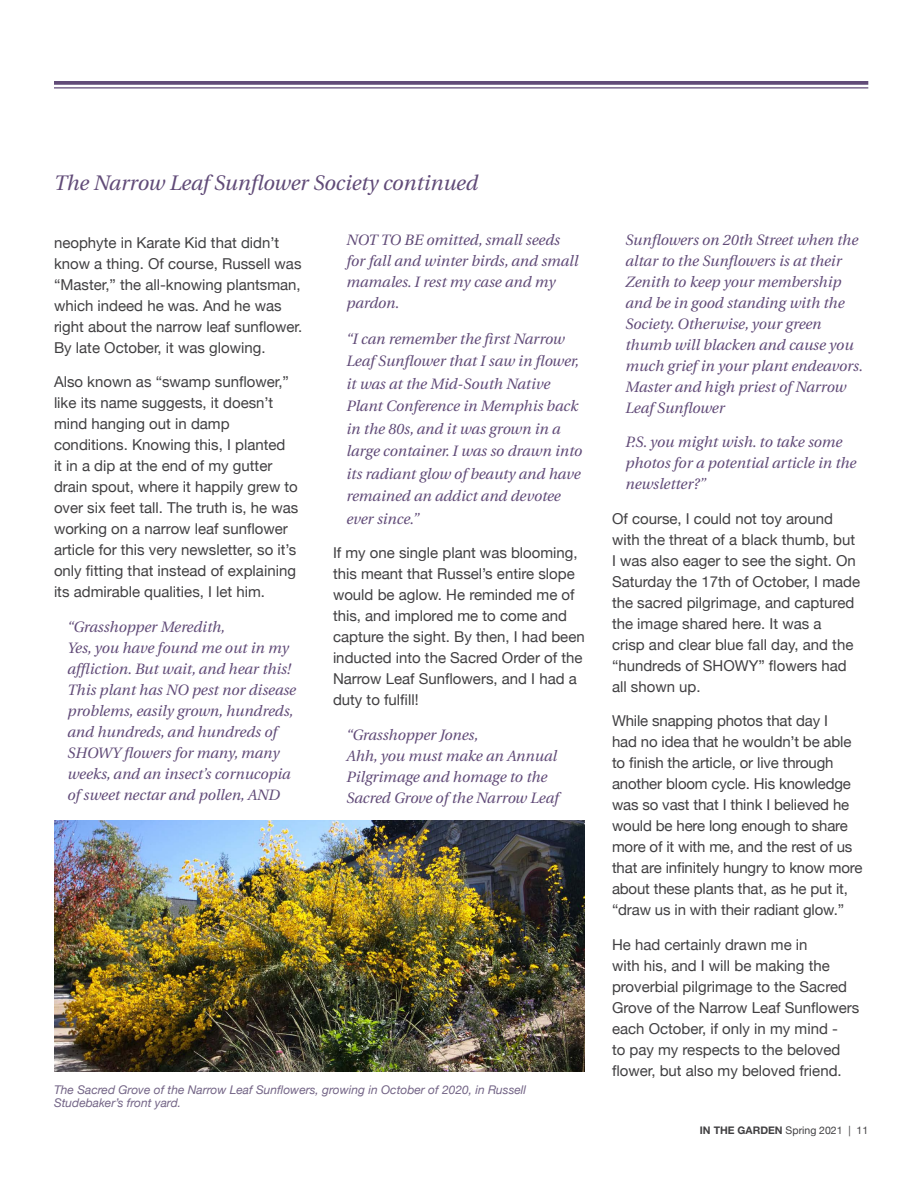
<style>
.page{position:relative;width:918px;height:1188px;background:#fff}
.page>*{position:absolute;margin:0;border:0;box-sizing:border-box;transform-origin:0 0}
.italic_extra{font:italic 21px "Utopia";color:#614b78}
.Italic_large{font:15px/21px "Helvetica Neue";color:#414042}
.Italic_large-2{font:italic 15px/21px "Utopia";color:#614b78}
.italic_extra-2{font:italic 15px/22.5px "Utopia";color:#614b78}
.Calendar_headers{font:italic 12px/13.5px "Helvetica Neue";color:#736486}
.t1{font:10.5px "Helvetica Neue";color:#414042}
.s1{font-family:"Helvetica Neue LT Std";font-weight:700}
</style>
<div class="page">
<svg style="left:54px;top:81px;width:814px;height:4px;background:#6a5680"></svg>
<hr style="left:54px;top:87px;width:814px;height:2px;background:#614b78">
<img style="left:54px;top:821px;width:531px;height:250px">
<p class="italic_extra" style="left:54px;top:171px;width:426px">The Narrow Leaf Sunflower Society continued</p>
<p class="Italic_large" style="left:54px;top:233px;width:250px">neophyte in Karate Kid that didn’t know a thing. Of course, Russell was “Master,” the all-knowing plantsman, which indeed he was. And he was right about the narrow leaf sunflower.<br>By late October, it was glowing.</p>
<p class="Italic_large" style="left:54px;top:372px;width:246px">Also known as “swamp sunflower,” like its name suggests, it doesn’t mind hanging out in damp conditions. Knowing this, I planted<br>it in a dip at the end of my gutter drain spout, where it happily grew to over six feet tall. The truth is, he was working on a narrow leaf sunflower article for this very newsletter, so it’s only fitting that instead of explaining its admirable qualities, I let him.</p>
<p class="Italic_large-2" style="left:68px;top:616px;width:159px">“Grasshopper Meredith,</p>
<p class="Italic_large-2" style="left:68px;top:637px;width:230px">Yes, you have found me out in my affliction. But wait, and hear this!<br>This plant has NO pest nor disease problems, easily grown, hundreds, and hundreds, and hundreds of<br>SHOWY flowers for many, many weeks, and an insect’s cornucopia of sweet nectar and pollen, AND</p>
<p class="Italic_large-2" style="left:346px;top:229px;width:234px">NOT TO BE omitted, small seeds for fall and winter birds, and small mamales. I rest my case and my pardon.</p>
<p class="italic_extra-2" style="left:346px;top:327px;width:237px">“I can remember the first Narrow<br>Leaf Sunflower that I saw in flower, it was at the Mid-South Native<br>Plant Conference in Memphis back in the 80s, and it was grown in a large container. I was so drawn into its radiant glow of beauty and have remained an addict and devotee ever since.”</p>
<p class="Italic_large" style="left:333px;top:543px;width:253px">If my one single plant was blooming, this meant that Russel’s entire slope would be aglow. He reminded me of this, and implored me to come and capture the sight. By then, I had been inducted into the Sacred Order of the<br>Narrow Leaf Sunflowers, and I had a duty to fulfill!</p>
<p class="Italic_large-2" style="left:346px;top:724px;width:133px">“Grasshopper Jones,</p>
<p class="Italic_large-2" style="left:346px;top:745px;width:214px">Ahh, you must make an Annual<br>Pilgrimage and homage to the<br>Sacred Grove of the Narrow Leaf</p>
<p class="Calendar_headers" style="left:54px;top:1083px;width:474px">The Sacred Grove of the Narrow Leaf Sunflowers, growing in October of 2020, in Russell<br>Studebaker’s front yard.</p>
<p class="Italic_large-2" style="left:626px;top:229px;width:239px">Sunflowers on 20th Street when the altar to the Sunflowers is at their<br>Zenith to keep your membership and be in good standing with the<br>Society. Otherwise, your green thumb will blacken and cause you much grief in your plant endeavors.</p>
<p class="Italic_large-2" style="left:626px;top:376px;width:222px">Master and high priest of Narrow<br>Leaf Sunflower</p>
<p class="Italic_large-2" style="left:626px;top:432px;width:232px">P.S. you might wish. to take some photos for a potential article in the newsletter?”</p>
<p class="Italic_large" style="left:612px;top:509px;width:250px">Of course, I could not toy around with the threat of a black thumb, but<br>I was also eager to see the sight. On<br>Saturday the 17th of October, I made the sacred pilgrimage, and captured the image shared here. It was a<br>crisp and clear blue fall day, and the “hundreds of SHOWY” flowers had all shown up.</p>
<p class="Italic_large" style="left:612px;top:711px;width:252px">While snapping photos that day I<br>had no idea that he wouldn’t be able to finish the article, or live through another bloom cycle. His knowledge was so vast that I think I believed he would be here long enough to share more of it with me, and the rest of us that are infinitely hungry to know more about these plants that, as he put it, “draw us in with their radiant glow.”</p>
<p class="Italic_large" style="left:612px;top:935px;width:249px">He had certainly drawn me in<br>with his, and I will be making the proverbial pilgrimage to the Sacred<br>Grove of the Narrow Leaf Sunflowers each October, if only in my mind -<br>to pay my respects to the beloved flower, but also my beloved friend.</p>
<p class="t1" style="left:700px;top:1122px;width:170px"><span class="s1">IN THE GARDEN</span> Spring 2021 | 11</p>
</div>
